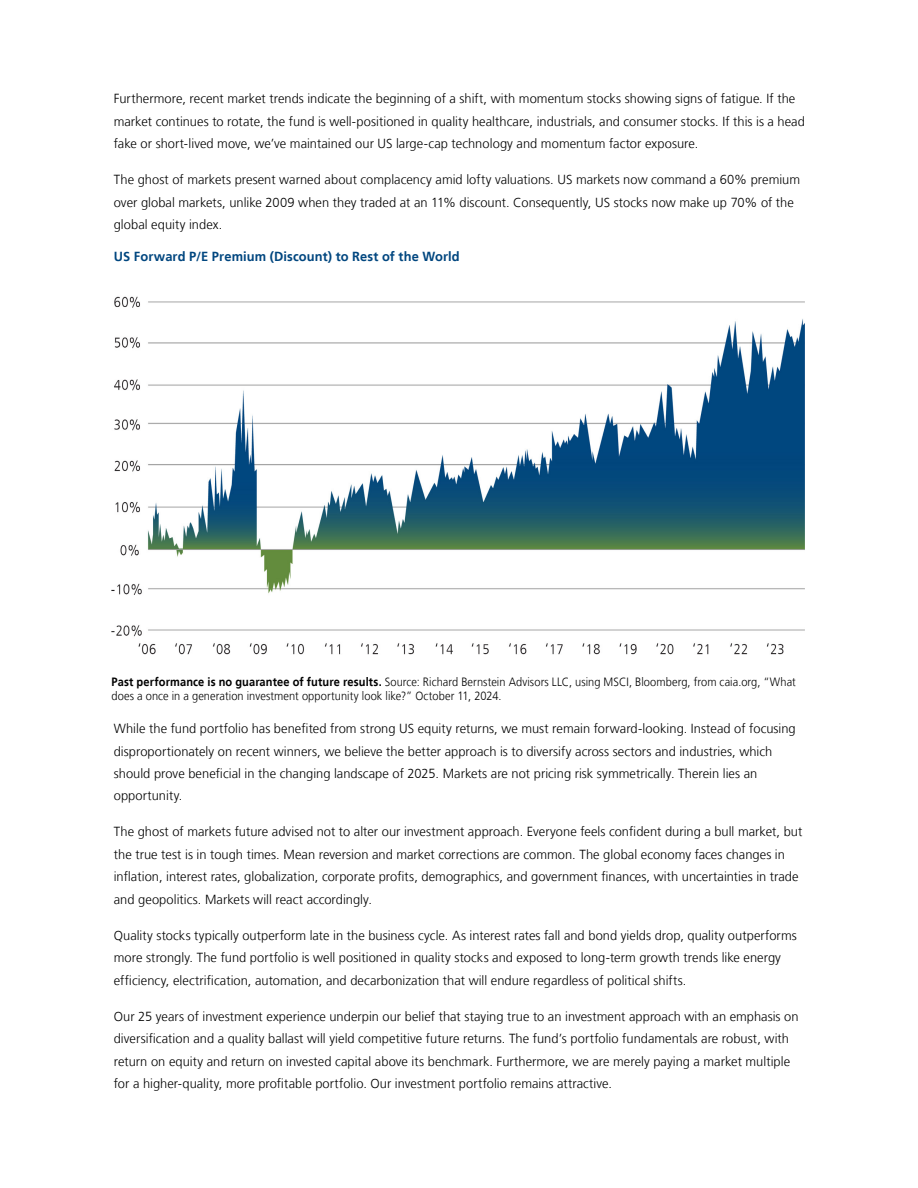
<style>
.page{position:relative;width:918px;height:1188px;background:#fff}
.page>*{position:absolute;margin:0;border:0;box-sizing:border-box;transform-origin:0 0}
.t1{font:300 13.2px/22.5px "Frutiger LT";letter-spacing:.005em;color:#000}
.t2{font:700 13.2px "Frutiger LT";letter-spacing:.01em;color:#00467f}
.t3{font:300 12px/13.5px "Frutiger LT";letter-spacing:.01em;color:#000;scale:.92 1}
.s1{font-weight:700}
</style>
<div class="page">
<img style="left:111px;top:296px;width:693px;height:359px">
<p class="t1" style="left:114px;top:87px;width:693px">Furthermore, recent market trends indicate the beginning of a shift, with momentum stocks showing signs of fatigue. If the market continues to rotate, the fund is well-positioned in quality healthcare, industrials, and consumer stocks. If this is a head fake or short-lived move, we’ve maintained our US large-cap technology and momentum factor exposure.</p>
<p class="t1" style="left:114px;top:168px;width:688px">The ghost of markets present warned about complacency amid lofty valuations. US markets now command a 60% premium over global markets, unlike 2009 when they traded at an 11% discount. Consequently, US stocks now make up 70% of the global equity index.</p>
<p class="t2" style="left:114px;top:248px;width:348px">US Forward P/E Premium (Discount) to Rest of the World</p>
<p class="t3" style="left:112px;top:676px;width:745px"><span class="s1">Past performance is no guarantee of future results.</span> Source: Richard Bernstein Advisors LLC, using MSCI, Bloomberg, from caia.org, “What does a once in a generation investment opportunity look like?” October 11, 2024.</p>
<p class="t1" style="left:114px;top:717px;width:683px">While the fund portfolio has benefited from strong US equity returns, we must remain forward-looking. Instead of focusing disproportionately on recent winners, we believe the better approach is to diversify across sectors and industries, which should prove beneficial in the changing landscape of 2025. Markets are not pricing risk symmetrically. Therein lies an opportunity.</p>
<p class="t1" style="left:114px;top:821px;width:690px">The ghost of markets future advised not to alter our investment approach. Everyone feels confident during a bull market, but the true test is in tough times. Mean reversion and market corrections are common. The global economy faces changes in inflation, interest rates, globalization, corporate profits, demographics, and government finances, with uncertainties in trade and geopolitics. Markets will react accordingly.</p>
<p class="t1" style="left:114px;top:924px;width:684px">Quality stocks typically outperform late in the business cycle. As interest rates fall and bond yields drop, quality outperforms more strongly. The fund portfolio is well positioned in quality stocks and exposed to long-term growth trends like energy efficiency, electrification, automation, and decarbonization that will endure regardless of political shifts.</p>
<p class="t1" style="left:114px;top:1005px;width:686px">Our 25 years of investment experience underpin our belief that staying true to an investment approach with an emphasis on diversification and a quality ballast will yield competitive future returns. The fund’s portfolio fundamentals are robust, with return on equity and return on invested capital above its benchmark. Furthermore, we are merely paying a market multiple for a higher-quality, more profitable portfolio. Our investment portfolio remains attractive.</p>
</div>
